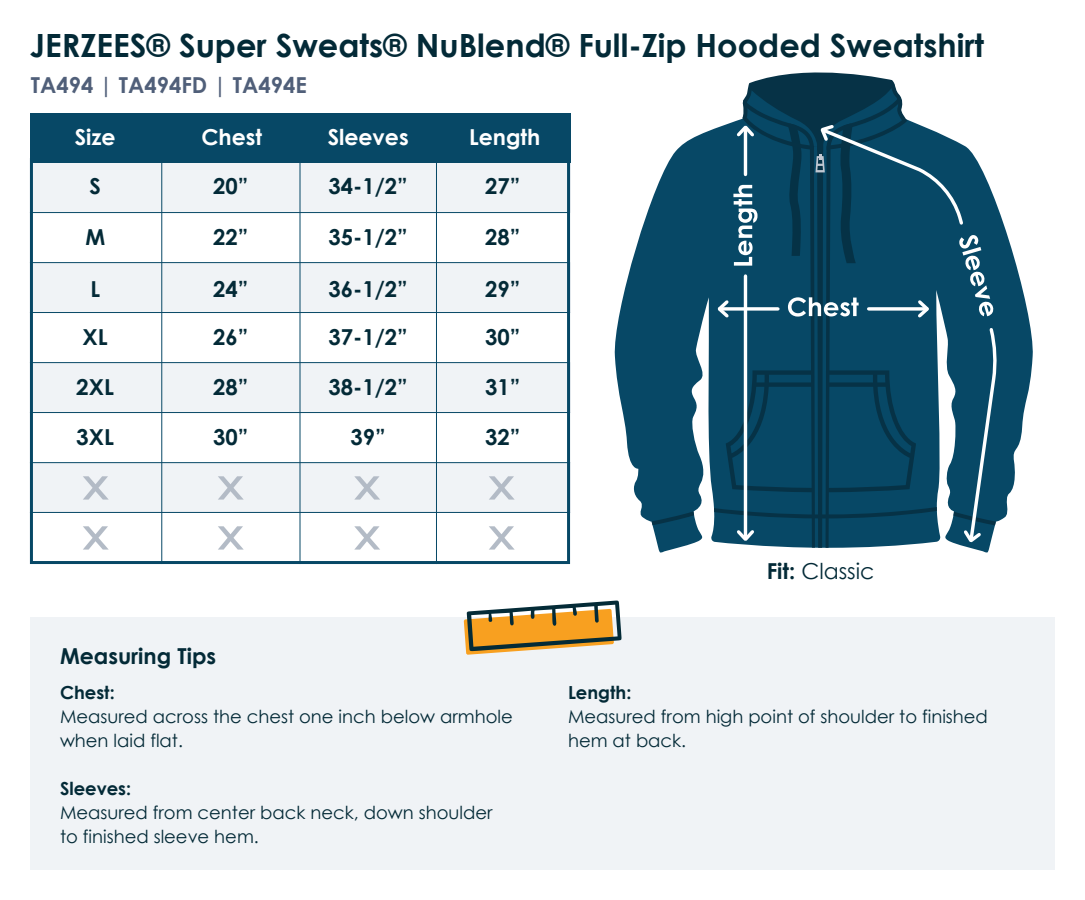
<style>
.page{position:relative;width:1085px;height:900px;background:#fff}
.page>*{position:absolute;margin:0;border:0;box-sizing:border-box;transform-origin:0 0}
.t1{font:700 32px "Century Gothic";color:#032a37}
.t2{font:700 22px "Century Gothic";color:#032a37}
.t3{font:700 22px "Century Gothic";color:#fff}
.t4{font:700 22px "Century Gothic";color:#505f79}
.t5{font:22px "Century Gothic";color:#032a37}
.t6{font:18px/24px "Century Gothic";color:#032a37}
.t7{font:700 18px "Century Gothic";color:#032a37}
.s1{font-weight:700}
</style>
<div class="page">
<div style="left:30px;top:617px;width:1024px;height:253px;background:#f0f3f6"></div>
<svg style="left:464px;top:600px;width:158px;height:55px"></svg>
<svg style="left:614px;top:129px;width:419px;height:424px;fill:#074866"></svg>
<svg style="left:651px;top:511px;width:43px;height:14px"></svg>
<svg style="left:714px;top:72px;width:283px;height:476px;background:#265c75"></svg>
<div style="left:30px;top:113px;width:540px;height:50px;background:#074866"></div>
<svg style="left:30px;top:163px;width:540px;height:401px;fill:#f0f3f6"></svg>
<svg style="left:218px;top:526px;width:26px;height:24px"></svg>
<svg style="left:354px;top:526px;width:26px;height:24px"></svg>
<svg style="left:489px;top:526px;width:26px;height:24px"></svg>
<svg style="left:83px;top:526px;width:26px;height:24px"></svg>
<svg style="left:218px;top:476px;width:26px;height:24px"></svg>
<svg style="left:354px;top:476px;width:26px;height:24px"></svg>
<svg style="left:489px;top:476px;width:26px;height:24px"></svg>
<svg style="left:83px;top:476px;width:26px;height:24px"></svg>
<h1 class="t1" style="left:30px;top:21px;width:956px">JERZEES® Super Sweats® NuBlend® Full-Zip Hooded Sweatshirt</h1>
<p class="t4" style="left:31px;top:68px;width:277px">TA494 | TA494FD | TA494E</p>
<p class="t3" style="left:75px;top:120px;width:42px">Size</p>
<p class="t3" style="left:201px;top:120px;width:62px">Chest</p>
<p class="t3" style="left:328px;top:120px;width:82px">Sleeves</p>
<p class="t3" style="left:469px;top:120px;width:73px">Length</p>
<p class="t2" style="left:90px;top:170px;width:13px">S</p>
<p class="t2" style="left:213px;top:170px;width:37px">20”</p>
<p class="t2" style="left:329px;top:170px;width:81px">34-1/2”</p>
<p class="t2" style="left:485px;top:170px;width:37px">27”</p>
<p class="t2" style="left:85px;top:220px;width:21px">M</p>
<p class="t2" style="left:213px;top:220px;width:37px">22”</p>
<p class="t2" style="left:329px;top:220px;width:81px">35-1/2”</p>
<p class="t2" style="left:485px;top:220px;width:37px">28”</p>
<p class="t2" style="left:90px;top:272px;width:11px">L</p>
<p class="t2" style="left:213px;top:272px;width:37px">24”</p>
<p class="t2" style="left:329px;top:272px;width:81px">36-1/2”</p>
<p class="t2" style="left:485px;top:272px;width:37px">29”</p>
<p class="t2" style="left:83px;top:320px;width:27px">XL</p>
<p class="t2" style="left:213px;top:320px;width:37px">26”</p>
<p class="t2" style="left:329px;top:320px;width:81px">37-1/2”</p>
<p class="t2" style="left:485px;top:320px;width:37px">30”</p>
<p class="t2" style="left:76px;top:370px;width:39px">2XL</p>
<p class="t2" style="left:213px;top:370px;width:37px">28”</p>
<p class="t2" style="left:329px;top:370px;width:81px">38-1/2”</p>
<p class="t2" style="left:485px;top:370px;width:37px">31”</p>
<p class="t2" style="left:76px;top:420px;width:39px">3XL</p>
<p class="t2" style="left:213px;top:420px;width:37px">30”</p>
<p class="t2" style="left:351px;top:420px;width:37px">39”</p>
<p class="t2" style="left:485px;top:420px;width:37px">32”</p>
<p class="t2" style="left:60px;top:639px;width:158px">Measuring Tips</p>
<p class="t7" style="left:60px;top:679px;width:56px">Chest:</p>
<p class="t6" style="left:60px;top:705px;width:454px">Measured across the chest one inch below armhole when laid flat.</p>
<p class="t7" style="left:60px;top:775px;width:73px">Sleeves:</p>
<p class="t6" style="left:60px;top:801px;width:434px">Measured from center back neck, down shoulder to finished sleeve hem.</p>
<p class="t5" style="left:767px;top:555px;width:109px"><span class="s1">Fit:</span> Classic</p>
<p class="t7" style="left:568px;top:679px;width:65px">Length:</p>
<p class="t6" style="left:568px;top:705px;width:421px">Measured from high point of shoulder to finished hem at back.</p>
</div>
